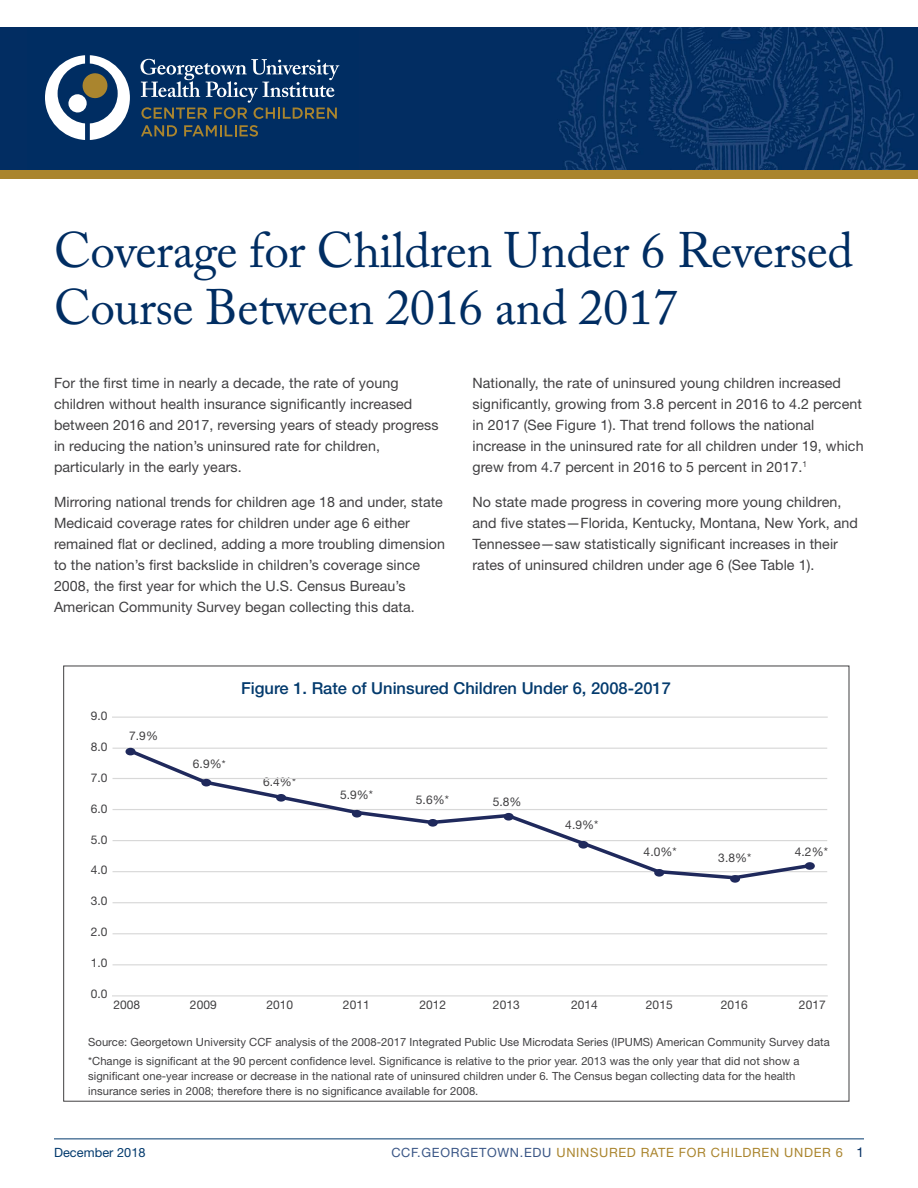
<style>
.page{position:relative;width:918px;height:1188px;background:#fff}
.page>*{position:absolute;margin:0;border:0;box-sizing:border-box;transform-origin:0 0}
.t1{font:49.5px/57px "Adobe Caslon Pro";letter-spacing:-.01em;color:#002d62}
.t2{font:500 16.5px "Helvetica Neue LT Std";color:#033a6d}
.t3{font:14.25px/21px "Helvetica Neue LT Std";letter-spacing:.005em;color:#414042}
.t4{font:12.75px "Helvetica Neue LT Std";letter-spacing:.055em;color:#3a5686}
.t5{font:12.75px "Helvetica Neue LT Std";letter-spacing:.055em;color:#aa852e}
.t6{font:12.75px "Helvetica Neue LT Std";letter-spacing:.005em;color:#033a6d}
.t7{font:12px "Helvetica Neue LT Std";letter-spacing:.005em;color:#414042}
.t8{font:11.25px/19.5px "Helvetica Neue LT Std";letter-spacing:.005em;color:#414042}
.s1{font-size:10.95px}
.s2{color:#aa852e}
.s3{font-size:13.5px;color:#002d62}
</style>
<div class="page">
<hr style="left:54px;top:1139px;width:810px;height:1px;background:#033a6d">
<img style="left:0;top:27px;width:918px;height:143px">
<div style="left:27px;top:27px;width:332px;height:143px;background:#002d62"></div>
<svg style="left:141px;top:59px;width:198px;height:60px"></svg>
<svg style="left:141px;top:125px;width:36px;height:11px"></svg>
<svg style="left:184px;top:125px;width:74px;height:12px"></svg>
<svg style="left:45px;top:55px;width:85px;height:85px"></svg>
<div style="left:0;top:170px;width:918px;height:8px;background:#aa852e"></div>
<hr style="left:113px;top:964px;width:714px;height:1px;background:#d8d8d8">
<hr style="left:113px;top:933px;width:714px;height:1px;background:#d8d8d8">
<hr style="left:113px;top:902px;width:714px;height:1px;background:#d8d8d8">
<hr style="left:113px;top:871px;width:714px;height:1px;background:#d8d8d8">
<hr style="left:113px;top:840px;width:714px;height:1px;background:#d8d8d8">
<hr style="left:113px;top:809px;width:714px;height:1px;background:#d8d8d8">
<hr style="left:113px;top:778px;width:714px;height:1px;background:#d8d8d8">
<hr style="left:113px;top:748px;width:714px;height:1px;background:#d8d8d8">
<hr style="left:112px;top:717px;width:716px;height:1px;background:#d8d8d8">
<hr style="left:112px;top:995px;width:716px;height:1px;background:#d8d8d8">
<svg style="left:126px;top:747px;width:688px;height:133px"></svg>
<div style="left:126px;top:748px;width:10px;height:7px;border:2px solid #1f295c;border-radius:50%"></div>
<div style="left:201px;top:779px;width:10px;height:7px;border:2px solid #1f295c;border-radius:50%"></div>
<div style="left:277px;top:795px;width:8px;height:5px;background:#1f295c;border-radius:50%"></div>
<div style="left:276px;top:794px;width:10px;height:8px;border:2px solid #1f295c;border-radius:50%"></div>
<div style="left:353px;top:811px;width:8px;height:5px;background:#1f295c;border-radius:50%"></div>
<div style="left:352px;top:810px;width:10px;height:8px;border:2px solid #1f295c;border-radius:50%"></div>
<div style="left:429px;top:820px;width:8px;height:5px;background:#1f295c;border-radius:50%"></div>
<div style="left:428px;top:819px;width:10px;height:8px;border:2px solid #1f295c;border-radius:50%"></div>
<div style="left:504px;top:813px;width:10px;height:8px;border:2px solid #1f295c;border-radius:50%"></div>
<div style="left:578px;top:841px;width:10px;height:8px;border:2px solid #1f295c;border-radius:50%"></div>
<div style="left:655px;top:870px;width:8px;height:5px;background:#1f295c;border-radius:50%"></div>
<div style="left:654px;top:869px;width:10px;height:8px;border:2px solid #1f295c;border-radius:50%"></div>
<div style="left:731px;top:876px;width:8px;height:6px;background:#1f295c;border-radius:50%"></div>
<div style="left:730px;top:875px;width:10px;height:8px;border:2px solid #1f295c;border-radius:50%"></div>
<div style="left:806px;top:863px;width:8px;height:6px;background:#1f295c;border-radius:50%"></div>
<div style="left:805px;top:862px;width:10px;height:8px;border:2px solid #1f295c;border-radius:50%"></div>
<h1 class="t1" style="left:54px;top:222px;width:801px">Coverage for Children Under 6 Reversed<br>Course Between 2016 and 2017</h1>
<p class="t3" style="left:54px;top:372px;width:386px">For the first time in nearly a decade, the rate of young children without health insurance significantly increased between 2016 and 2017, reversing years of steady progress in reducing the nation’s uninsured rate for children, particularly in the early years.</p>
<p class="t3" style="left:54px;top:491px;width:393px">Mirroring national trends for children age 18 and under, state Medicaid coverage rates for children under age 6 either remained flat or declined, adding a more troubling dimension to the nation’s first backslide in children’s coverage since 2008, the first year for which the U.S. Census Bureau’s American Community Survey began collecting this data.</p>
<p class="t3" style="left:472px;top:372px;width:393px">Nationally, the rate of uninsured young children increased significantly, growing from 3.8 percent in 2016 to 4.2 percent in 2017 (See Figure 1). That trend follows the national increase in the uninsured rate for all children under 19, which grew from 4.7 percent in 2016 to 5 percent in 2017.<sup>1</sup></p>
<p class="t3" style="left:472px;top:491px;width:387px">No state made progress in covering more young children, and five states—Florida, Kentucky, Montana, New York, and Tennessee—saw statistically significant increases in their rates of uninsured children under age 6 (See Table 1).</p>
<p class="t7" style="left:91px;top:709px;width:18px">9.0</p>
<p class="t7" style="left:91px;top:739px;width:18px">8.0</p>
<p class="t7" style="left:91px;top:770px;width:18px">7.0</p>
<p class="t7" style="left:91px;top:801px;width:18px">6.0</p>
<p class="t7" style="left:91px;top:832px;width:18px">5.0</p>
<p class="t7" style="left:91px;top:863px;width:18px">4.0</p>
<p class="t7" style="left:91px;top:894px;width:18px">3.0</p>
<p class="t7" style="left:91px;top:925px;width:18px">2.0</p>
<p class="t7" style="left:91px;top:956px;width:18px">1.0</p>
<p class="t7" style="left:91px;top:987px;width:18px">0.0</p>
<p class="t7" style="left:129px;top:729px;width:30px">7.9%</p>
<p class="t2" style="left:241px;top:679px;width:431px">Figure 1. Rate of Uninsured Children Under 6, 2008-2017</p>
<p class="t7" style="left:193px;top:756px;width:34px">6.9%<span class="s1">*</span></p>
<p class="t7" style="left:263px;top:775px;width:34px">6.4%<span class="s1">*</span></p>
<p class="t7" style="left:340px;top:788px;width:35px">5.9%*</p>
<p class="t7" style="left:416px;top:793px;width:35px">5.6%*</p>
<p class="t7" style="left:493px;top:794px;width:30px">5.8%</p>
<p class="t7" style="left:565px;top:818px;width:35px">4.9%*</p>
<p class="t7" style="left:644px;top:845px;width:35px">4.0%*</p>
<p class="t7" style="left:718px;top:851px;width:35px">3.8%*</p>
<p class="t7" style="left:795px;top:845px;width:35px">4.2%*</p>
<p class="t7" style="left:113px;top:998px;width:28px">2008</p>
<p class="t7" style="left:190px;top:998px;width:28px">2009</p>
<p class="t7" style="left:266px;top:998px;width:28px">2010</p>
<p class="t7" style="left:343px;top:998px;width:28px">2011</p>
<p class="t7" style="left:419px;top:998px;width:28px">2012</p>
<p class="t7" style="left:493px;top:998px;width:28px">2013</p>
<p class="t7" style="left:571px;top:998px;width:28px">2014</p>
<p class="t7" style="left:646px;top:998px;width:28px">2015</p>
<p class="t7" style="left:721px;top:998px;width:28px">2016</p>
<p class="t7" style="left:799px;top:998px;width:28px">2017</p>
<p class="t8" style="left:88px;top:1032px;width:743px">Source: Georgetown University CCF analysis of the 2008-2017 I ntegrated Public Use Microdata Series (I PUMS) American Community Survey data *Change is significant at the 90 percent confidence level. Significance is relative to the prior year. 2013 was the only year that did not show a</p>
<p class="t8" style="left:88px;top:1069px;width:709px;line-height:15px">significant one-year increase or decrease in the national rate of uninsured children under 6. The Census began collecting data for the health insurance series in 2008; therefore there is no significance available for 2008.</p>
<p class="t6" style="left:54px;top:1145px;width:93px">December 2018</p>
<p class="t4" style="left:391px;top:1145px;width:218px">CCF.GEORGETOWN.EDU <span class="s2">un insured</span></p>
<p class="t5" style="left:641px;top:1145px;width:48px">rate for</p>
<p class="t5" style="left:711px;top:1145px;width:42px">children</p>
<p class="t5" style="left:784px;top:1145px;width:11px">under</p>
<p class="t5" style="left:836px;top:1145px;width:30px">6 <span class="s3">1</span></p>
</div>
